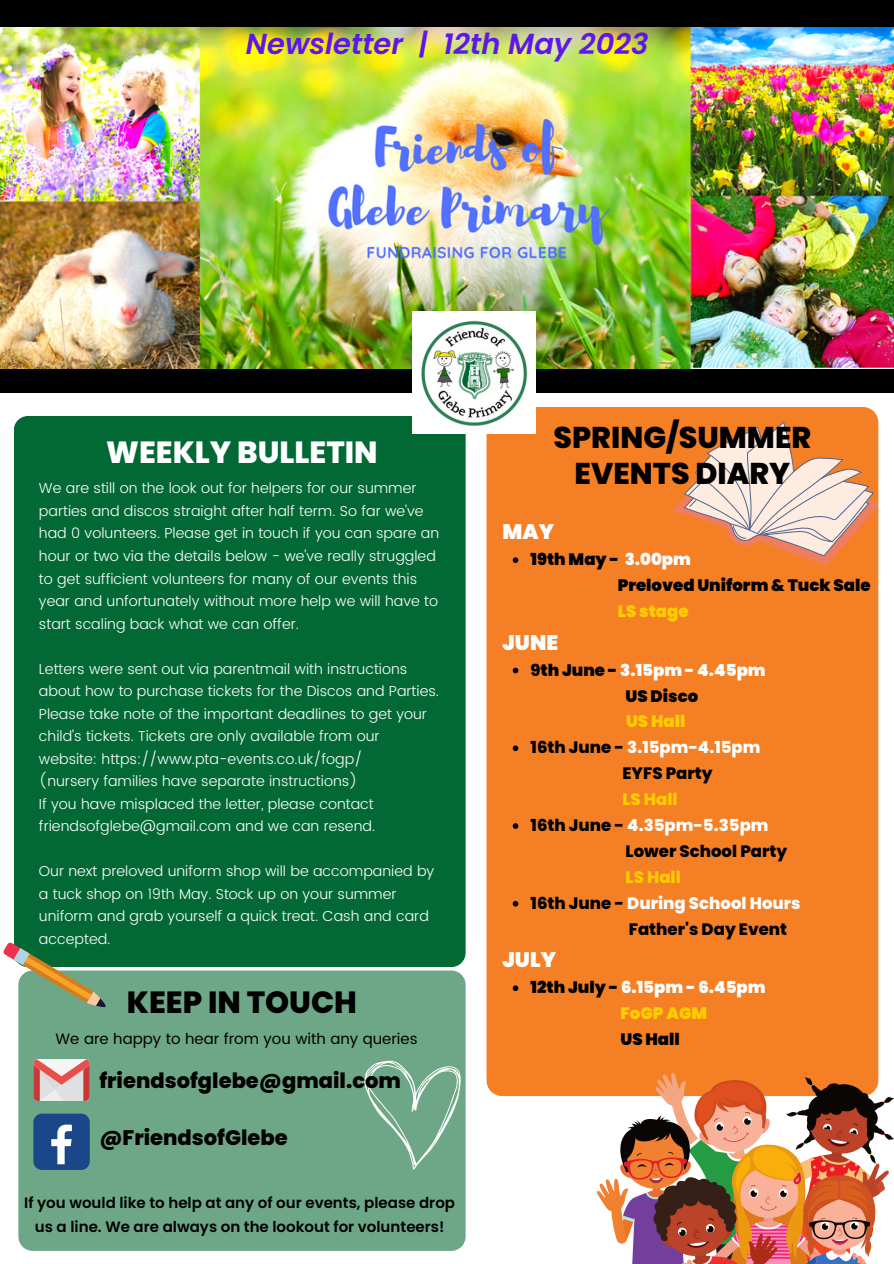
<style>
.page{position:relative;width:894px;height:1264px;background:#fff}
.page>*{position:absolute;margin:0;border:0;box-sizing:border-box;transform-origin:0 0}
.t1{font:800 30.6px "Poppins";color:#fff}
.t2{font:800 30.6px "Poppins";color:#000}
.t3{font:800 30px/36px "Poppins";color:#000;text-align:center}
.t4{font:italic 600 28.95px "Poppins";color:#5e17eb}
.t5{font:800 21px "Poppins";color:#000}
.t6{font:900 21px "Poppins";color:#fdfffe}
.t7{font:900 21px "Poppins";color:#fff}
.t8{font:800 16.5px "Poppins";color:#fdfffe}
.t9{font:900 16.5px "Poppins";color:#000}
.t10{font:900 16.5px "Poppins";color:#fdfffe}
.t11{font:800 16.5px "Poppins";color:#000}
.t12{font:900 16.5px "Poppins";color:#ffcc01}
.t13{font:800 16.5px "Poppins";color:#ffcc01}
.t14{font:600 15px/23.7px "Poppins";color:#000;text-align:center}
.t15{font:15px "Poppins";color:#000}
.t16{font:300 14.4px/22.5px "Poppins";color:#fff}
.s1{color:#fff}
.s2{font-weight:800;color:#000}
.s3{color:#000}
</style>
<div class="page">
<div style="left:14px;top:416px;width:451px;height:550px;background:#026935;border-radius:14px"></div>
<div style="left:486px;top:407px;width:392px;height:689px;background:#f57f25;border-radius:16px"></div>
<div style="left:18px;top:970px;width:447px;height:280px;background:#6da788;border-radius:14px"></div>
<svg style="left:596px;top:1072px;width:297px;height:191px"></svg>
<svg style="left:673px;top:421px;width:205px;height:143px"></svg>
<svg style="left:33px;top:1059px;width:57px;height:41px;background:#e0a9a8"></svg>
<div style="left:33px;top:1113px;width:57px;height:56px;background:#1a4789;border-radius:9px"></div>
<svg style="left:51px;top:1124px;width:21px;height:40px"></svg>
<svg style="left:3px;top:942px;width:105px;height:75px"></svg>
<svg style="left:364px;top:1060px;width:96px;height:109px"></svg>
<div style="left:0;top:0;width:893px;height:28px;background:#000"></div>
<div style="left:0;top:348px;width:893px;height:44px;background:#000"></div>
<img style="left:0;top:28px;width:893px;height:340px">
<img style="left:412px;top:311px;width:123px;height:123px">
<svg style="left:512px;top:557px;width:6px;height:6px"></svg>
<svg style="left:512px;top:667px;width:6px;height:6px"></svg>
<svg style="left:512px;top:745px;width:6px;height:6px"></svg>
<svg style="left:512px;top:823px;width:6px;height:5px"></svg>
<svg style="left:512px;top:900px;width:6px;height:6px"></svg>
<svg style="left:512px;top:985px;width:6px;height:6px"></svg>
<p class="t4" style="left:246px;top:24px;width:404px">Newsletter | 12th May 2023</p>
<p class="t1" style="left:106px;top:431px;width:273px">WEEKLY BULLETIN</p>
<p class="t16" style="left:39px;top:477px;width:401px">We are still on the look out for helpers for our summer parties and discos straight after half term. So far we've had 0 volunteers. Please get in touch if you can spare an hour or two via the details below - we've really struggled to get sufficient volunteers for many of our events this year and unfortunately without more help we will have to start scaling back what we can offer.</p>
<p class="t16" style="left:39px;top:657px;width:401px">Letters were sent out via parentmail with instructions about how to purchase tickets for the Discos and Parties.<br>Please take note of the important deadlines to get your child's tickets. Tickets are only available from our website: https://www.pta-events.co.uk/fogp/</p>
<p class="t16" style="left:39px;top:770px;width:320px">(nursery families have separate instructions)</p>
<p class="t16" style="left:39px;top:792px;width:337px">If you have misplaced the letter, please contact friendsofglebe@gmail.com and we can resend.</p>
<p class="t16" style="left:39px;top:860px;width:397px">Our next preloved uniform shop will be accompanied by a tuck shop on 19th May. Stock up on your summer uniform and grab yourself a quick treat. Cash and card accepted.</p>
<p class="t2" style="left:127px;top:980px;width:231px">KEEP IN TOUCH</p>
<p class="t15" style="left:56px;top:1029px;width:363px">We are happy to hear from you with any queries</p>
<p class="t5" style="left:99px;top:1065px;width:303px">friendsofglebe@gmail.com</p>
<p class="t5" style="left:99px;top:1122px;width:190px">@FriendsofGlebe</p>
<p class="t14" style="left:24px;top:1191px;width:432px">If you would like to help at any of our events, please drop us a line. We are always on the lookout for volunteers!</p>
<p class="t3" style="left:553px;top:420px;width:259px">SPRING/SUMMER<br>EVENTS DIARY</p>
<p class="t7" style="left:502px;top:517px;width:53px">MAY</p>
<p class="t9" style="left:530px;top:548px;width:162px">19th May - <span class="s1">3.00pm</span></p>
<p class="t6" style="left:502px;top:627px;width:57px">JUNE</p>
<p class="t9" style="left:617px;top:574px;width:254px">Preloved Uniform &amp; Tuck Sale</p>
<p class="t12" style="left:617px;top:599px;width:72px">LS stage</p>
<p class="t10" style="left:530px;top:658px;width:236px"><span class="s2">9</span><span class="s3">th June -</span> 3.15pm - 4.45pm</p>
<p class="t9" style="left:625px;top:684px;width:74px">US Disco</p>
<p class="t12" style="left:626px;top:710px;width:61px">US Hall</p>
<p class="t11" style="left:622px;top:762px;width:92px">EYFS Party</p>
<p class="t13" style="left:622px;top:787px;width:57px">LS Hall</p>
<p class="t11" style="left:625px;top:839px;width:163px">Lower School Party</p>
<p class="t13" style="left:625px;top:865px;width:57px">LS Hall</p>
<p class="t11" style="left:628px;top:917px;width:160px">Father's Day Event</p>
<p class="t8" style="left:530px;top:736px;width:231px"><span class="s3">16th June -</span> 3.15pm-4.15pm</p>
<p class="t8" style="left:530px;top:813px;width:239px"><span class="s3">16th June -</span> 4.35pm-5.35pm</p>
<p class="t8" style="left:530px;top:891px;width:271px"><span class="s3">16th June -</span> During School Hours</p>
<p class="t6" style="left:502px;top:945px;width:55px">JULY</p>
<p class="t10" style="left:530px;top:975px;width:236px"><span class="s3">12th July -</span> 6.15pm - 6.45pm</p>
<p class="t12" style="left:620px;top:1001px;width:88px">FoGP AGM</p>
<p class="t9" style="left:620px;top:1027px;width:61px">US Hall</p>
</div>
